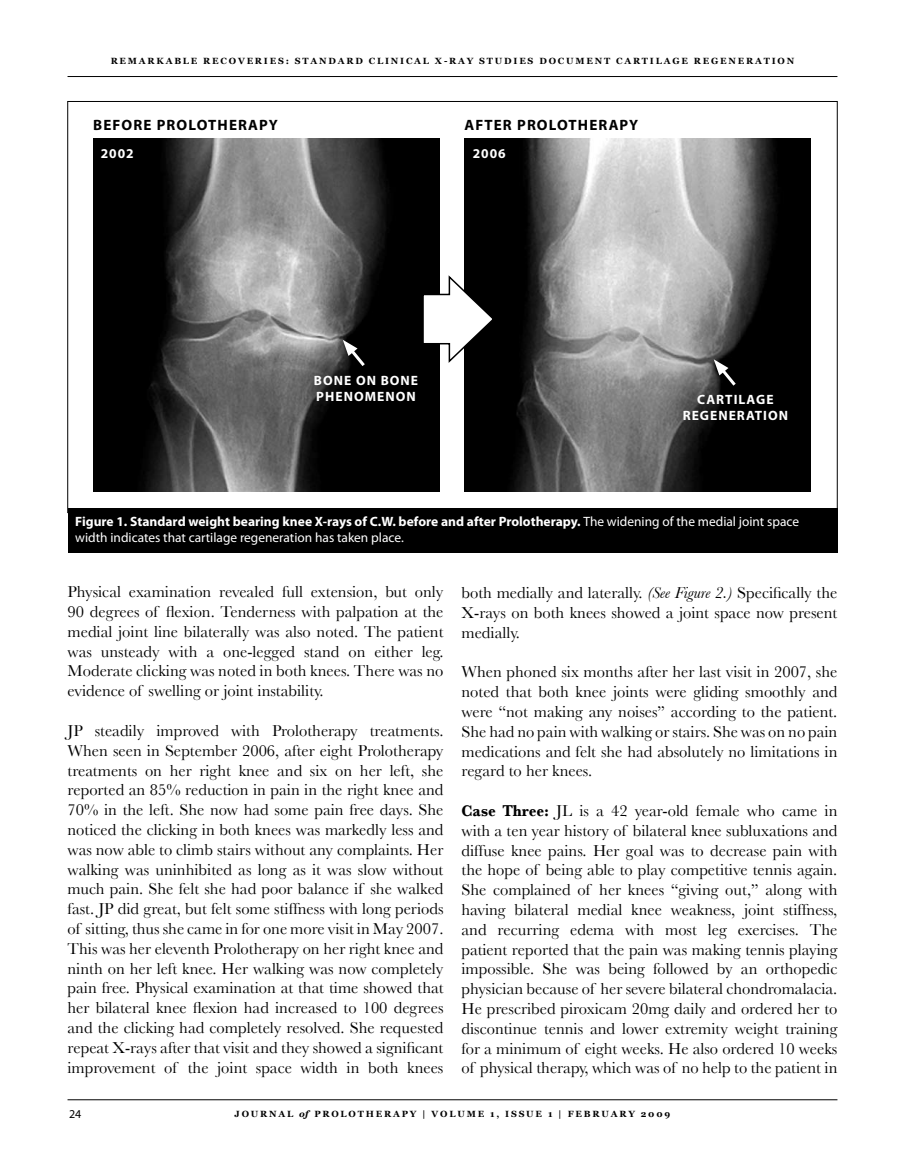
<style>
.page{position:relative;width:905px;height:1175px;background:#fff}
.page>*{position:absolute;margin:0;border:0;box-sizing:border-box;transform-origin:0 0}
.t1{font:16.5px/19.8px "Baskerville";color:#000;text-align:justify}
.t2{font:700 15px "Myriad Pro";letter-spacing:.075em;color:#000}
.t3{font:13.5px/16.2px "Myriad Pro";color:#fff}
.t4{font:700 13.5px/16.2px "Myriad Pro";letter-spacing:.075em;color:#fff}
.t5{font:12px "Myriad Pro";color:#000}
.t6{font:700 9px "Georgia";letter-spacing:.2em;color:#000}
.s1{font-weight:700}
.s2{font-style:italic}
</style>
<div class="page">
<hr style="left:68px;top:76px;width:769px;height:1px;background:#000">
<hr style="left:68px;top:1099px;width:769px;height:1px;background:#000">
<div style="left:68px;top:508px;width:769px;height:45px;background:#000"></div>
<img style="left:93px;top:139px;width:346px;height:352px">
<img style="left:464px;top:139px;width:346px;height:352px">
<svg style="left:421px;top:273px;width:74px;height:90px"></svg>
<svg style="left:343px;top:340px;width:25px;height:29px"></svg>
<svg style="left:713px;top:359px;width:25px;height:30px"></svg>
<p class="t6" style="left:111px;top:56px;width:685px">REMARKABLE RECOVERIES: STANDARD CLINICAL X-RAY STUDIES DOCUMENT CARTILAGE REGENERATION</p>
<p class="t2" style="left:93px;top:116px;width:186px">BEFORE PROLOTHERAPY</p>
<p class="t2" style="left:464px;top:116px;width:175px">AFTER PROLOTHERAPY</p>
<p class="t4" style="left:101px;top:145px;width:35px">2002</p>
<p class="t4" style="left:473px;top:145px;width:35px">2006</p>
<p class="t4" style="left:314px;top:371px;width:106px">BONE ON BONE<br>PHENOMENON</p>
<p class="t4" style="left:682px;top:391px;width:107px;text-align:center">CARTILAGE<br>REGENERATION</p>
<p class="t3" style="left:75px;top:513px;width:725px"><span class="s1">Figure 1. Standard weight bearing knee X-rays of C.W. before and after Prolotherapy.</span> The widening of the medial joint space width indicates that cartilage regeneration has taken place.</p>
<p class="t1" style="left:68px;top:582px;width:377px">Physical examination revealed full extension, but only 90 degrees of flexion. Tenderness with palpation at the medial joint line bilaterally was also noted. The patient was unsteady with a one-legged stand on either leg.<br>Moderate clicking was noted in both knees. There was no evidence of swelling or joint instability.</p>
<p class="t1" style="left:68px;top:720px;width:377px">JP steadily improved with Prolotherapy treatments.<br>When seen in September 2006, after eight Prolotherapy treatments on her right knee and six on her left, she reported an 85% reduction in pain in the right knee and 70% in the left. She now had some pain free days. She noticed the clicking in both knees was markedly less and was now able to climb stairs without any complaints. Her walking was uninhibited as long as it was slow without much pain. She felt she had poor balance if she walked fast. JP did great, but felt some stiffness with long periods of sitting, thus she came in for one more visit in May 2007.<br>This was her eleventh Prolotherapy on her right knee and ninth on her left knee. Her walking was now completely pain free. Physical examination at that time showed that her bilateral knee flexion had increased to 100 degrees and the clicking had completely resolved. She requested repeat X-rays after that visit and they showed a significant improvement of the joint space width in both knees</p>
<p class="t1" style="left:461px;top:582px;width:377px">both medially and laterally. <span class="s2">(See Figure 2.)</span> Specifically the X-rays on both knees showed a joint space now present medially.</p>
<p class="t1" style="left:461px;top:662px;width:377px">When phoned six months after her last visit in 2007, she noted that both knee joints were gliding smoothly and were “not making any noises” according to the patient.<br>She had no pain with walking or stairs. She was on no pain medications and felt she had absolutely no limitations in regard to her knees.</p>
<p class="t1" style="left:461px;top:800px;width:377px"><span class="s1">Case Three:</span> JL is a 42 year-old female who came in with a ten year history of bilateral knee subluxations and diffuse knee pains. Her goal was to decrease pain with the hope of being able to play competitive tennis again.<br>She complained of her knees “giving out,” along with having bilateral medial knee weakness, joint stiffness, and recurring edema with most leg exercises. The patient reported that the pain was making tennis playing impossible. She was being followed by an orthopedic physician because of her severe bilateral chondromalacia.<br>He prescribed piroxicam 20mg daily and ordered her to discontinue tennis and lower extremity weight training for a minimum of eight weeks. He also ordered 10 weeks of physical therapy, which was of no help to the patient in</p>
<p class="t5" style="left:69px;top:1106px;width:14px">24</p>
<p class="t6" style="left:235px;top:1109px;width:437px">JOURNAL <span class="s2">of</span> PROLOTHERAPY | VOLUME 1, ISSUE 1 | FEBRUARY 2009</p>
</div>
